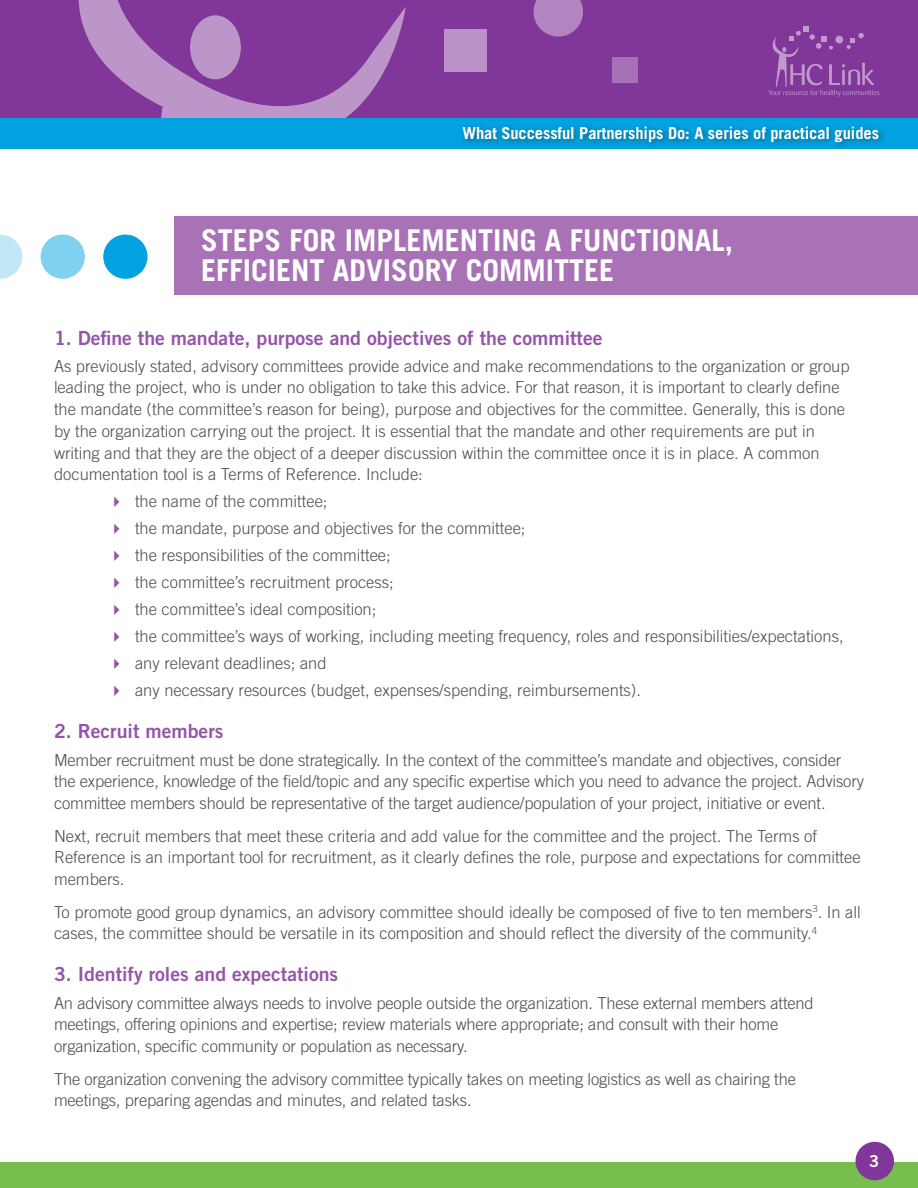
<style>
.page{position:relative;width:918px;height:1188px;background:#fff}
.page>*{position:absolute;margin:0;border:0;box-sizing:border-box;transform-origin:0 0}
.t1{font:700 30px/30px "Trade Gothic LT Std";color:#fff}
.heading_2{font:19.5px "Trade Gothic LT Std Bd 2";color:#9555a8}
.List_1_-_indented_le{font:300 16.5px/21.8px "Trade Gothic LT Std";color:#4b4c4d}
.t2{font:700 16.5px "Trade Gothic LT Std";letter-spacing:-.005em;color:#fff}
.t3{font:16.5px "Trade Gothic LT Std Bd 2";color:#fff}
</style>
<div class="page">
<div style="left:0;top:1162px;width:918px;height:26px;background:#77be4e"></div>
<div style="left:855px;top:1142px;width:39px;height:38px;background:#813699;border-radius:50%"></div>
<div style="left:0;top:0;width:918px;height:120px;background:#813699"></div>
<svg style="left:77px;top:0;width:329px;height:279px"></svg>
<div style="left:0;top:119px;width:918px;height:30px;background:#00a2df"></div>
<div style="left:459px;top:123px;width:427px;height:27px;background:#231f20;opacity:.5"></div>
<svg style="left:534px;top:0;width:49px;height:37px;background:#aa78ba"></svg>
<div style="left:612px;top:57px;width:26px;height:26px;background:#a671b7"></div>
<svg style="left:768px;top:26px;width:111px;height:71px"></svg>
<div style="left:444px;top:29px;width:43px;height:43px;background:#ba92c7"></div>
<div style="left:174px;top:216px;width:744px;height:79px;background:#a972b7"></div>
<div style="left:103px;top:235px;width:45px;height:44px;background:#00a2df;border-radius:50%"></div>
<div style="left:41px;top:235px;width:44px;height:44px;background:#80d0ef;border-radius:50%"></div>
<svg style="left:0;top:235px;width:22px;height:44px"></svg>
<p class="t2" style="left:462px;top:123px;width:418px">What Successful Partnerships Do: A series of practical guides</p>
<p class="t1" style="left:201px;top:225px;width:533px">STEPS FOR IMPLEMENTING A FUNCTIONAL,<br>EFFICIENT ADVISORY COMMITTEE</p>
<p class="heading_2" style="left:54px;top:326px;width:550px">1. Define the mandate, purpose and objectives of the committee</p>
<p class="List_1_-_indented_le" style="left:54px;top:355px;width:797px">As previously stated, advisory committees provide advice and make recommendations to the organization or group leading the project, who is under no obligation to take this advice. For that reason, it is important to clearly define the mandate (the committee’s reason for being), purpose and objectives for the committee. Generally, this is done by the organization carrying out the project. It is essential that the mandate and other requirements are put in writing and that they are the object of a deeper discussion within the committee once it is in place. A common documentation tool is a Terms of Reference. Include:</p>
<p class="List_1_-_indented_le" style="left:135px;top:491px;width:194px">the name of the committee;</p>
<p class="List_1_-_indented_le" style="left:135px;top:518px;width:392px">the mandate, purpose and objectives for the committee;</p>
<p class="List_1_-_indented_le" style="left:135px;top:545px;width:257px">the responsibilities of the committee;</p>
<p class="List_1_-_indented_le" style="left:135px;top:572px;width:260px">the committee’s recruitment process;</p>
<p class="List_1_-_indented_le" style="left:135px;top:599px;width:243px">the committee’s ideal composition;</p>
<p class="List_1_-_indented_le" style="left:135px;top:626px;width:710px">the committee’s ways of working, including meeting frequency, roles and responsibilities/expectations,</p>
<p class="List_1_-_indented_le" style="left:135px;top:653px;width:193px">any relevant deadlines; and</p>
<p class="List_1_-_indented_le" style="left:135px;top:680px;width:508px">any necessary resources (budget, expenses/spending, reimbursements).</p>
<p class="heading_2" style="left:54px;top:719px;width:171px">2. Recruit members</p>
<p class="List_1_-_indented_le" style="left:54px;top:749px;width:812px">Member recruitment must be done strategically. In the context of the committee’s mandate and objectives, consider the experience, knowledge of the field/topic and any specific expertise which you need to advance the project. Advisory committee members should be representative of the target audience/population of your project, initiative or event.</p>
<p class="List_1_-_indented_le" style="left:54px;top:825px;width:808px">Next, recruit members that meet these criteria and add value for the committee and the project. The Terms of<br>Reference is an important tool for recruitment, as it clearly defines the role, purpose and expectations for committee members.</p>
<p class="List_1_-_indented_le" style="left:54px;top:901px;width:808px">To promote good group dynamics, an advisory committee should ideally be composed of five to ten members<sup>3</sup>. In all cases, the committee should be versatile in its composition and should reflect the diversity of the community.<sup>4</sup></p>
<p class="heading_2" style="left:54px;top:962px;width:286px">3. Identify roles and expectations</p>
<p class="List_1_-_indented_le" style="left:54px;top:992px;width:761px">An advisory committee always needs to involve people outside the organization. These external members attend meetings, offering opinions and expertise; review materials where appropriate; and consult with their home organization, specific community or population as necessary.</p>
<p class="List_1_-_indented_le" style="left:54px;top:1068px;width:743px">The organization convening the advisory committee typically takes on meeting logistics as well as chairing the meetings, preparing agendas and minutes, and related tasks.</p>
<p class="t3" style="left:869px;top:1151px;width:12px">3</p>
</div>
